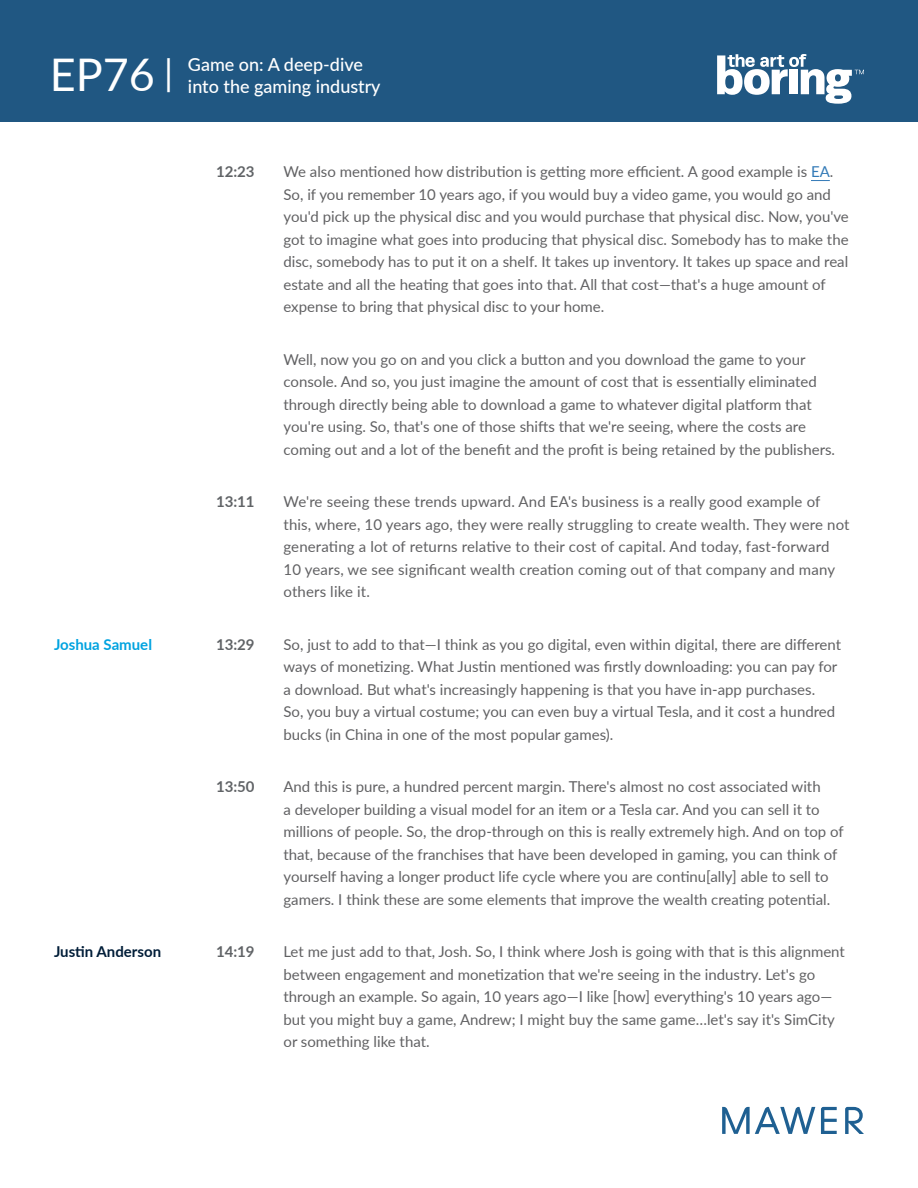
<style>
.page{position:relative;width:918px;height:1188px;background:#fff}
.page>*{position:absolute;margin:0;border:0;box-sizing:border-box;transform-origin:0 0}
.t1{font:500 18px/21.6px "Lato";color:#fff}
.t2{font:15px/22.5px "Lato";color:#616163}
.t3{font:700 15px "Lato";color:#606366}
.t4{font:700 15px "Lato";color:#001d38}
.t5{font:700 15px "Lato";color:#00a3e0}
.s1{font-weight:400;font-size:45px}
.s2{font-weight:400;font-size:36px}
.s3{color:#337ab7}
</style>
<div class="page">
<div style="left:0;top:0;width:918px;height:122px;background:#205782"></div>
<svg style="left:717px;top:54px;width:147px;height:50px"></svg>
<svg style="left:845px;top:1107px;width:19px;height:27px"></svg>
<svg style="left:821px;top:1107px;width:16px;height:27px"></svg>
<svg style="left:722px;top:1107px;width:93px;height:27px"></svg>
<svg style="left:811px;top:180px;width:19px;height:1px"></svg>
<p class="t1" style="left:188px;top:53px;width:194px;text-indent:-138px"><span class="s1">EP76</span> <span class="s2">|</span> Game on: A deep-dive into the gaming industry</p>
<p class="t3" style="left:216px;top:161px;width:40px">12:23</p>
<p class="t2" style="left:284px;top:160px;width:567px">We also mentioned how distribution is getting more efficient. A good example is <span class="s3">EA</span>.<br>So, if you remember 10 years ago, if you would buy a video game, you would go and you'd pick up the physical disc and you would purchase that physical disc. Now, you've got to imagine what goes into producing that physical disc. Somebody has to make the disc, somebody has to put it on a shelf. It takes up inventory. It takes up space and real estate and all the heating that goes into that. All that cost—that's a huge amount of expense to bring that physical disc to your home.</p>
<p class="t2" style="left:284px;top:347px;width:553px">Well, now you go on and you click a button and you download the game to your console. And so, you just imagine the amount of cost that is essentially eliminated through directly being able to download a game to whatever digital platform that you're using. So, that's one of those shifts that we're seeing, where the costs are coming out and a lot of the benefit and the profit is being retained by the publishers.</p>
<p class="t3" style="left:216px;top:491px;width:40px">13:11</p>
<p class="t2" style="left:284px;top:490px;width:568px">We're seeing these trends upward. And EA's business is a really good example of this, where, 10 years ago, they were really struggling to create wealth. They were not generating a lot of returns relative to their cost of capital. And today, fast-forward 10 years, we see significant wealth creation coming out of that company and many others like it.</p>
<p class="t5" style="left:54px;top:633px;width:100px">Joshua Samuel</p>
<p class="t3" style="left:216px;top:633px;width:40px">13:29</p>
<p class="t2" style="left:284px;top:632px;width:559px">So, just to add to that—I think as you go digital, even within digital, there are different ways of monetizing. What Justin mentioned was firstly downloading: you can pay for a download. But what's increasingly happening is that you have in-app purchases.<br>So, you buy a virtual costume; you can even buy a virtual Tesla, and it cost a hundred bucks (in China in one of the most popular games).</p>
<p class="t3" style="left:216px;top:776px;width:40px">13:50</p>
<p class="t2" style="left:284px;top:775px;width:562px">And this is pure, a hundred percent margin. There's almost no cost associated with<br>a developer building a visual model for an item or a Tesla car. And you can sell it to millions of people. So, the drop-through on this is really extremely high. And on top of that, because of the franchises that have been developed in gaming, you can think of yourself having a longer product life cycle where you are continu[ally] able to sell to gamers. I think these are some elements that improve the wealth creating potential.</p>
<p class="t4" style="left:54px;top:941px;width:109px">Justin Anderson</p>
<p class="t3" style="left:216px;top:941px;width:40px">14:19</p>
<p class="t2" style="left:284px;top:940px;width:563px">Let me just add to that, Josh. So, I think where Josh is going with that is this alignment between engagement and monetization that we're seeing in the industry. Let's go through an example. So again, 10 years ago—I like [how] everything's 10 years ago— but you might buy a game, Andrew; I might buy the same game…let's say it's SimCity or something like that.</p>
</div>
